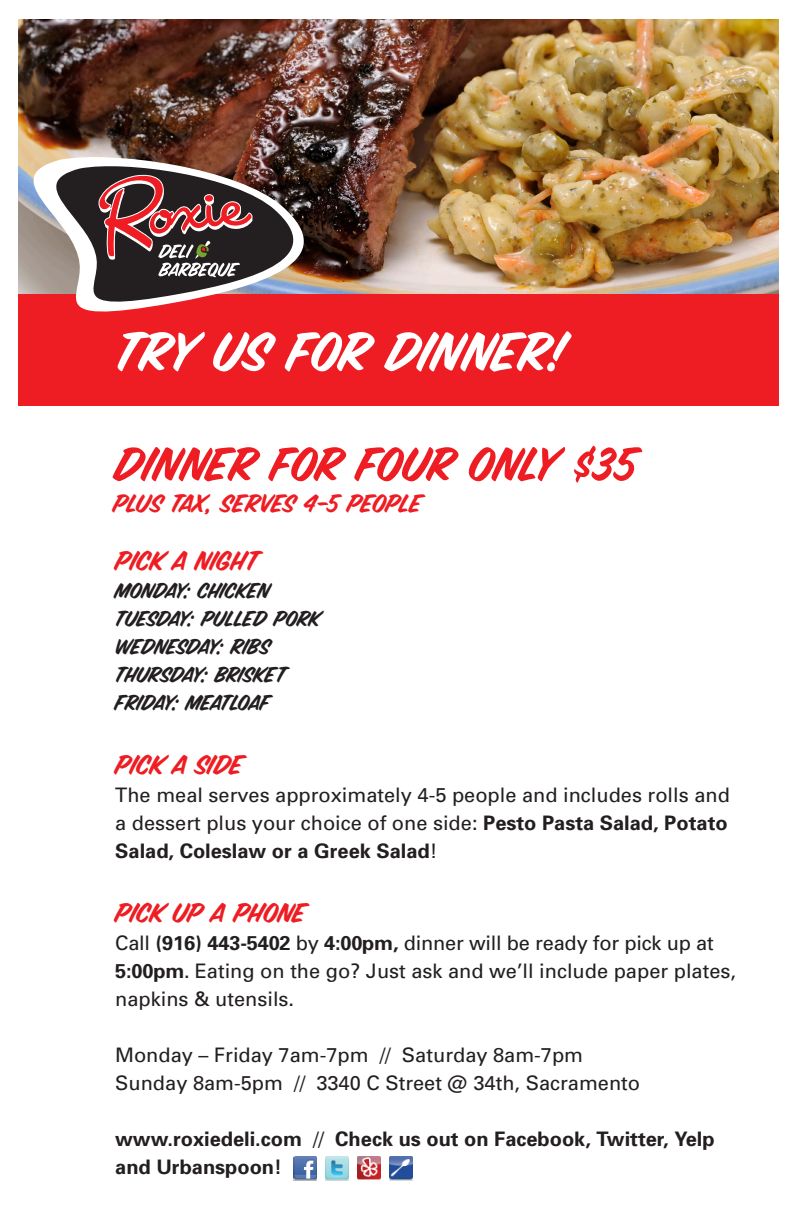
<style>
.page{position:relative;width:796px;height:1224px;background:#fff}
.page>*{position:absolute;margin:0;border:0;box-sizing:border-box;transform-origin:0 0}
.body{font:60px "Sign Painter House Brush";letter-spacing:-.02em;color:#fff}
.body-2{font:52px "Sign Painter House Brush";letter-spacing:-.015em;color:#ee1d23}
.body-3{font:30px "Sign Painter House Brush";color:#ee1d23}
.body-4{font:28px "Sign Painter House Brush";letter-spacing:-.015em;color:#ee1d23}
.body-5{font:24px/28px "Sign Painter House Brush";letter-spacing:-.01em;color:#231f20}
.body-6{font:20px/28px "Univers";color:#231f20}
.body-7{font:700 20px/28px "Univers";color:#231f20}
.s1{font-weight:700}
.s2{font-weight:400}
</style>
<div class="page">
<div style="left:18px;top:90px;width:760px;height:316px;background:#ee1d23"></div>
<img style="left:18px;top:19px;width:760px;height:275px">
<img style="left:389px;top:1156px;width:23px;height:24px">
<img style="left:294px;top:1156px;width:23px;height:24px">
<img style="left:357px;top:1156px;width:23px;height:24px">
<img style="left:326px;top:1156px;width:23px;height:24px">
<svg style="left:34px;top:160px;width:270px;height:152px;background:#927070"></svg>
<svg style="left:98px;top:174px;width:155px;height:103px;background:#6b4748"></svg>
<p class="body" style="left:115px;top:323px;width:453px">TRY US FOR DINNER!</p>
<p class="body-2" style="left:115px;top:439px;width:523px">DINNER FOR FOUR ONLY $35</p>
<p class="body-4" style="left:113px;top:490px;width:311px">PLUS TAX, SERVES 4-5 PEOPLE</p>
<p class="body-3" style="left:115px;top:547px;width:145px">PICK A NIGHT</p>
<p class="body-5" style="left:115px;top:577px;width:157px">MONDAY: CHICKEN</p>
<p class="body-5" style="left:115px;top:605px;width:207px">TUESDAY: PULLED PORK<br>WEDNESDAY: RIBS</p>
<p class="body-5" style="left:115px;top:661px;width:173px">THURSDAY: BRISKET</p>
<p class="body-5" style="left:115px;top:689px;width:157px">FRIDAY: MEATLOAF</p>
<p class="body-3" style="left:115px;top:751px;width:130px">PICK A SIDE</p>
<p class="body-6" style="left:115px;top:782px;width:616px;text-align:justify">The meal serves approximately 4-5 people and includes rolls and a dessert plus your choice of one side: <span class="s1">Pesto Pasta Salad, Potato Salad, Coleslaw or a Greek Salad</span>!</p>
<p class="body-3" style="left:115px;top:899px;width:193px">PICK UP A PHONE</p>
<p class="body-6" style="left:115px;top:930px;width:622px">Call <span class="s1">(916) 443-5402</span> by <span class="s1">4:00pm,</span> dinner will be ready for pick up at<br><span class="s1">5:00pm</span>. Eating on the go? Just ask and we’ll include paper plates, napkins &amp; utensils.</p>
<p class="body-6" style="left:115px;top:1042px;width:526px">Monday – Friday 7am-7pm // Saturday 8am-7pm<br>Sunday 8am-5pm // 3340 C Street @ 34th, Sacramento</p>
<p class="body-7" style="left:115px;top:1125px;width:601px">www.roxiedeli.com <span class="s2">//</span> Check us out on Facebook, Twitter, Yelp and Urbanspoon!</p>
</div>
